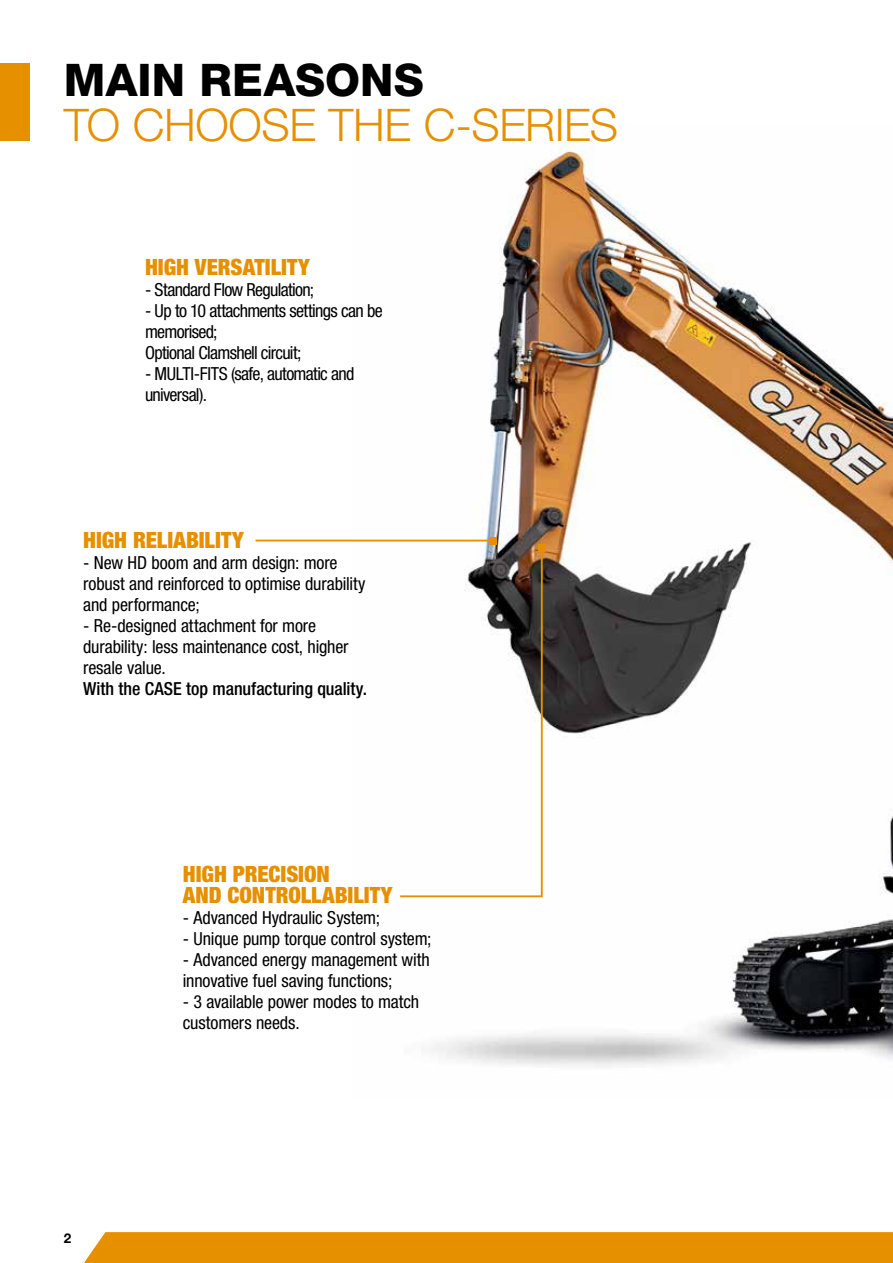
<style>
.page{position:relative;width:893px;height:1263px;background:#fff}
.page>*{position:absolute;margin:0;border:0;box-sizing:border-box;transform-origin:0 0}
.t1{font:300 45px "Helvetica Neue LT Pro";letter-spacing:-.01em;color:#e69000}
.t2{font:800 45px "Helvetica Neue LT Pro";letter-spacing:.005em;color:#000}
.t3{font:900 condensed 22.5px/21px "Helvetica Neue LT Std";color:#e69000}
.t4{font:condensed 18px/21px "Helvetica Neue LT Std";letter-spacing:-.01em;color:#000}
.t5{font:condensed 18px/21px "Helvetica Neue LT Std";letter-spacing:-.035em;color:#000}
.t6{font:500 condensed 18px "Helvetica Neue LT Std";color:#000}
.t7{font:700 13.5px "Helvetica Neue LT Std";color:#000}
</style>
<div class="page">
<div style="left:84px;top:1232px;width:809px;height:31px;background:#e69000"></div>
<img style="left:352px;top:142px;width:541px;height:925px">
<div style="left:0;top:64px;width:30px;height:77px;background:#e69000"></div>
<hr style="left:256px;top:540px;width:237px;height:1px;background:#e69000">
<div style="left:489px;top:537px;width:8px;height:7px;background:#e69000"></div>
<svg style="left:398px;top:546px;width:146px;height:352px"></svg>
<div style="left:538px;top:544px;width:7px;height:8px;background:#e69000"></div>
<h1 class="t2" style="left:64px;top:53px;width:361px">MAIN REASONS</h1>
<h1 class="t1" style="left:64px;top:97px;width:556px">TO CHOOSE THE C-SERIES</h1>
<p class="t3" style="left:145px;top:256px;width:166px">HIGH VERSATILITY</p>
<p class="t5" style="left:145px;top:279px;width:171px">- Standard Flow Regulation;</p>
<p class="t5" style="left:145px;top:300px;width:239px">- Up to 10 attachments settings can be memorised;<br>Optional Clamshell circuit;</p>
<p class="t5" style="left:145px;top:363px;width:211px">- MULTI-FITS (safe, automatic and universal).</p>
<p class="t3" style="left:83px;top:529px;width:162px">HIGH RELIABILITY</p>
<p class="t4" style="left:83px;top:552px;width:284px">- New HD boom and arm design: more robust and reinforced to optimise durability and performance;</p>
<p class="t4" style="left:83px;top:615px;width:267px">- Re-designed attachment for more durability: less maintenance cost, higher resale value.</p>
<p class="t6" style="left:83px;top:677px;width:286px">With the CASE top manufacturing quality.</p>
<p class="t7" style="left:64px;top:1229px;width:9px">2</p>
<p class="t3" style="left:183px;top:863px;width:211px">HIGH PRECISION<br>AND CONTROLLABILITY</p>
<p class="t4" style="left:183px;top:906px;width:199px">- Advanced Hydraulic System;</p>
<p class="t4" style="left:183px;top:928px;width:250px">- Unique pump torque control system;</p>
<p class="t4" style="left:183px;top:949px;width:248px">- Advanced energy management with innovative fuel saving functions;</p>
<p class="t4" style="left:183px;top:991px;width:238px">- 3 available power modes to match customers needs.</p>
</div>
